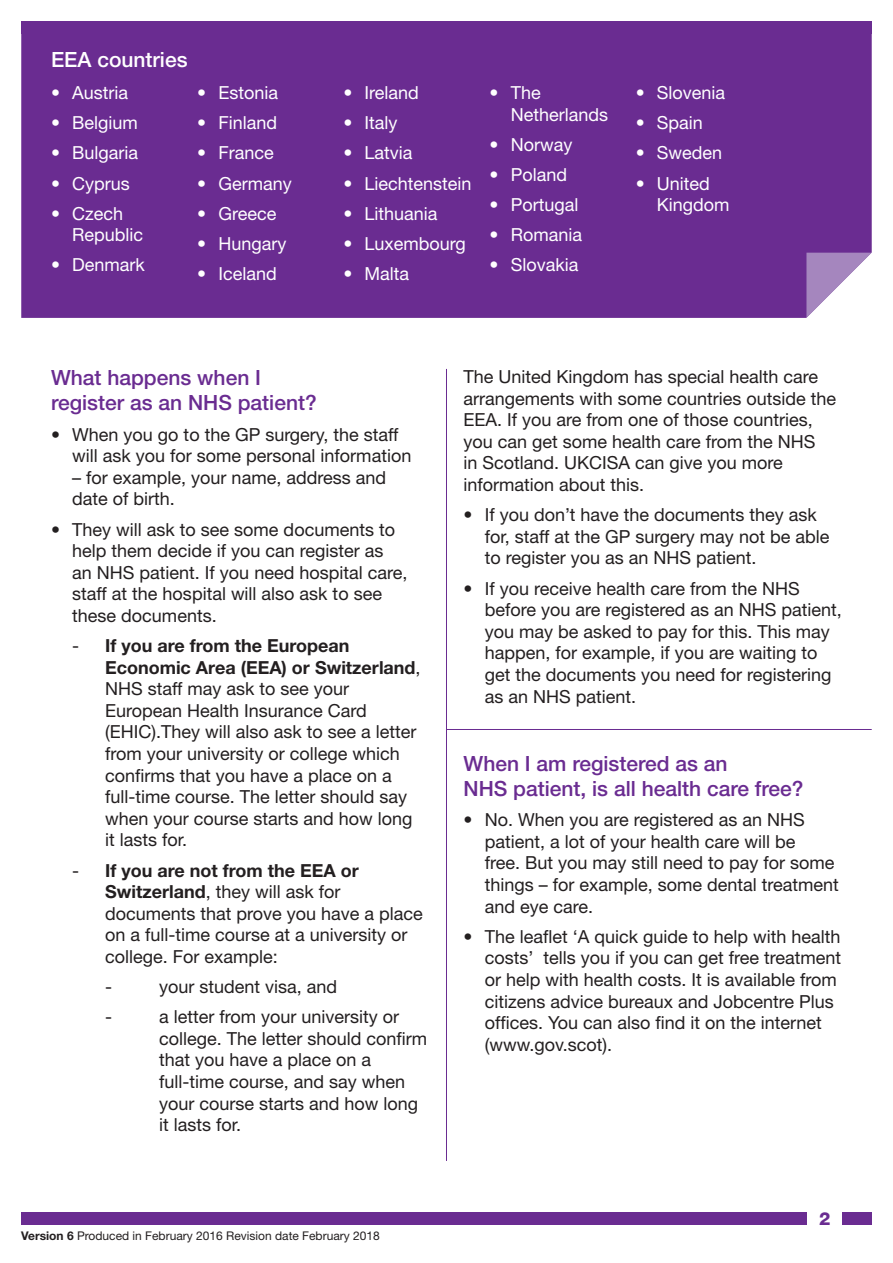
<style>
.page{position:relative;width:893px;height:1263px;background:#fff}
.page>*{position:absolute;margin:0;border:0;box-sizing:border-box;transform-origin:0 0}
.Sub_title_heading{font:500 21px "Helvetica Neue LT";color:#6a2c91}
.Body_copy{font:500 21px "Helvetica Neue LT";color:#fff}
.bullets{font:18px/21.6px "Helvetica Neue LT";color:#231f20}
.bullets-2{font:18px/21.6px "Helvetica Neue LT";color:#fff}
.Body_copy-2{font:18px/21.6px "Helvetica Neue LT";color:#231f20}
.t1{font:800 18px "Helvetica Neue LT";color:#6a2c91}
.t2{font:12px "Helvetica Neue LT";color:#231f20}
.s1{font-weight:700}
</style>
<div class="page">
<div style="left:21px;top:1212px;width:851px;height:13px;background:#6a2c91"></div>
<div style="left:808px;top:1205px;width:34px;height:26px;background:#fff"></div>
<hr style="left:446px;top:369px;width:1px;height:792px;background:#6a2c91">
<div style="left:21px;top:21px;width:851px;height:297px;background:#6a2c91"></div>
<svg style="left:806px;top:253px;width:66px;height:65px"></svg>
<hr style="left:446px;top:729px;width:426px;height:1px;background:#6a2c91">
<p class="Body_copy" style="left:51px;top:47px;width:138px">EEA countries</p>
<p class="bullets-2" style="left:51px;top:82px;width:79px">• Austria</p>
<p class="bullets-2" style="left:51px;top:112px;width:88px">• Belgium</p>
<p class="bullets-2" style="left:51px;top:142px;width:89px">• Bulgaria</p>
<p class="bullets-2" style="left:51px;top:172px;width:80px">• Cyprus</p>
<p class="bullets-2" style="left:72px;top:202px;width:73px;text-indent:-21px">• Czech<br>Republic</p>
<p class="bullets-2" style="left:51px;top:254px;width:95px">• Denmark</p>
<p class="bullets-2" style="left:197px;top:82px;width:82px">• Estonia</p>
<p class="bullets-2" style="left:197px;top:112px;width:81px">• Finland</p>
<p class="bullets-2" style="left:197px;top:142px;width:78px">• France</p>
<p class="bullets-2" style="left:197px;top:172px;width:96px">• Germany</p>
<p class="bullets-2" style="left:197px;top:202px;width:81px">• Greece</p>
<p class="bullets-2" style="left:197px;top:232px;width:91px">• Hungary</p>
<p class="bullets-2" style="left:197px;top:262px;width:81px">• Iceland</p>
<p class="bullets-2" style="left:343px;top:82px;width:77px">• Ireland</p>
<p class="bullets-2" style="left:343px;top:112px;width:56px">• Italy</p>
<p class="bullets-2" style="left:343px;top:142px;width:71px">• Latvia</p>
<p class="bullets-2" style="left:343px;top:172px;width:130px">• Liechtenstein</p>
<p class="bullets-2" style="left:343px;top:202px;width:96px">• Lithuania</p>
<p class="bullets-2" style="left:343px;top:232px;width:124px">• Luxembourg</p>
<p class="bullets-2" style="left:343px;top:262px;width:67px">• Malta</p>
<p class="bullets-2" style="left:511px;top:82px;width:99px;text-indent:-21px">• The<br>Netherlands</p>
<p class="bullets-2" style="left:489px;top:133px;width:84px">• Norway</p>
<p class="bullets-2" style="left:489px;top:164px;width:79px">• Poland</p>
<p class="bullets-2" style="left:489px;top:194px;width:90px">• Portugal</p>
<p class="bullets-2" style="left:489px;top:224px;width:94px">• Romania</p>
<p class="bullets-2" style="left:489px;top:254px;width:90px">• Slovakia</p>
<p class="bullets-2" style="left:636px;top:82px;width:91px">• Slovenia</p>
<p class="bullets-2" style="left:636px;top:112px;width:69px">• Spain</p>
<p class="bullets-2" style="left:636px;top:142px;width:88px">• Sweden</p>
<p class="bullets-2" style="left:657px;top:172px;width:74px;text-indent:-21px">• United<br>Kingdom</p>
<p class="Sub_title_heading" style="left:51px;top:365px;width:212px">What happens when I</p>
<p class="Sub_title_heading" style="left:51px;top:390px;width:267px">register as an NHS patient?</p>
<p class="bullets" style="left:72px;top:423px;width:341px;text-indent:-21px">• When you go to the GP surgery, the staff will ask you for some personal information</p>
<p class="bullets" style="left:72px;top:466px;width:315px">– for example, your name, address and date of birth.</p>
<p class="bullets" style="left:72px;top:518px;width:337px;text-indent:-21px">• They will ask to see some documents to help them decide if you can register as an NHS patient. If you need hospital care, staff at the hospital will also ask to see these documents.</p>
<p class="bullets" style="left:105px;top:635px;width:317px;text-indent:-33px">- <span class="s1">If you are from the European<br>Economic Area (EEA) or Switzerland</span>,<br>NHS staff may ask to see your<br>European Health Insurance Card (EHIC).They will also ask to see a letter from your university or college which confirms that you have a place on a full-time course. The letter should say when your course starts and how long it lasts for.</p>
<p class="bullets" style="left:105px;top:859px;width:319px;text-indent:-33px">- <span class="s1">If you are not from the EEA or<br>Switzerland</span>, they will ask for documents that prove you have a place on a full-time course at a university or college. For example:</p>
<p class="bullets" style="left:105px;top:976px;width:9px">-</p>
<p class="bullets" style="left:159px;top:976px;width:180px">your student visa, and</p>
<p class="bullets" style="left:105px;top:1006px;width:9px">-</p>
<p class="bullets" style="left:159px;top:1006px;width:270px">a letter from your university or college. The letter should confirm that you have a place on a full-time course, and say when your course starts and how long it lasts for.</p>
<p class="t2" style="left:21px;top:1229px;width:360px"><span class="s1">Version 6</span> Produced in February 2016 Revision date February 2018</p>
<p class="Body_copy-2" style="left:463px;top:366px;width:374px">The United Kingdom has special health care arrangements with some countries outside the EEA. If you are from one of those countries, you can get some health care from the NHS<br>in Scotland. UKCISA can give you more information about this.</p>
<p class="bullets" style="left:485px;top:504px;width:346px;text-indent:-21px">• If you don’t have the documents they ask for, staff at the GP surgery may not be able to register you as an NHS patient.</p>
<p class="bullets" style="left:485px;top:577px;width:359px;text-indent:-21px">• If you receive health care from the NHS before you are registered as an NHS patient, you may be asked to pay for this. This may happen, for example, if you are waiting to get the documents you need for registering as an NHS patient.</p>
<p class="Sub_title_heading" style="left:463px;top:751px;width:266px">When I am registered as an</p>
<p class="Sub_title_heading" style="left:463px;top:776px;width:342px">NHS patient, is all health care free?</p>
<p class="bullets" style="left:485px;top:809px;width:356px;text-indent:-21px">• No. When you are registered as an NHS patient, a lot of your health care will be<br>free. But you may still need to pay for some things – for example, some dental treatment and eye care.</p>
<p class="bullets" style="left:485px;top:925px;width:358px;text-indent:-21px">• The leaflet ‘A quick guide to help with health costs’ tells you if you can get free treatment or help with health costs. It is available from citizens advice bureaux and Jobcentre Plus offices. You can also find it on the internet (www.gov.scot).</p>
<p class="t1" style="left:819px;top:1207px;width:13px">2</p>
</div>
